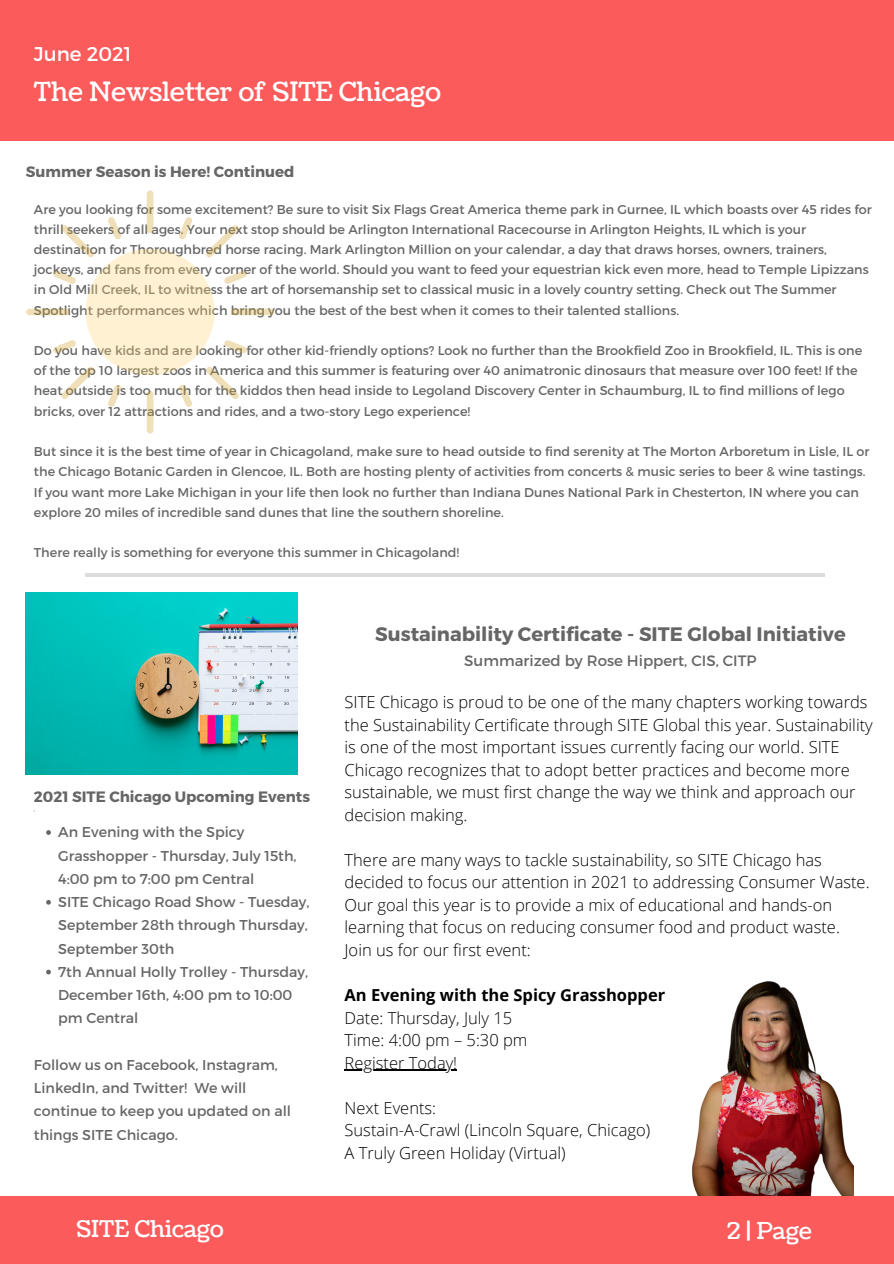
<style>
.page{position:relative;width:894px;height:1264px;background:#fff}
.page>*{position:absolute;margin:0;border:0;box-sizing:border-box;transform-origin:0 0}
.t1{font:26.55px "Coustard";color:#fff}
.t2{font:23.25px "Coustard";color:#fff}
.t3{font:19.8px "Montserrat";color:#fff}
.t4{font:700 19.5px "Montserrat";color:#666}
.t5{font:300 16.5px/22.5px "Open Sans";color:#000}
.t6{font:700 16.5px "Open Sans";color:#000}
.t7{font:700 15px "Montserrat";color:#666}
.t8{font:15px "Montserrat";color:#666}
.t9{font:14.25px/23.2px "Montserrat";color:#666}
.t10{font:12.75px/20.2px "Montserrat";color:#666}
.t11{font:4.95px "Montserrat";color:#666}
</style>
<div class="page">
<div style="left:0;top:0;width:893px;height:140px;background:#fc5b5b"></div>
<div style="left:0;top:1195px;width:893px;height:68px;background:#fc5b5b"></div>
<img style="left:26px;top:592px;width:271px;height:182px">
<svg style="left:46px;top:830px;width:5px;height:4px"></svg>
<svg style="left:46px;top:900px;width:5px;height:4px"></svg>
<svg style="left:46px;top:969px;width:5px;height:5px"></svg>
<hr style="left:344px;top:1069px;width:113px;height:1px;background:#000">
<svg style="left:26px;top:190px;width:248px;height:243px"></svg>
<hr style="left:85px;top:573px;width:739px;height:3px;background:#666">
<img style="left:692px;top:980px;width:161px;height:215px">
<p class="t3" style="left:34px;top:41px;width:99px">June 2021</p>
<p class="t1" style="left:34px;top:74px;width:408px">The Newsletter of SITE Chicago</p>
<p class="t7" style="left:26px;top:162px;width:270px">Summer Season is Here! Continued</p>
<p class="t10" style="left:34px;top:198px;width:839px">Are you looking for some excitement? Be sure to visit Six Flags Great America theme park in Gurnee, IL which boasts over 45 rides for thrill seekers of all ages. Your next stop should be Arlington International Racecourse in Arlington Heights, IL which is your destination for Thoroughbred horse racing. Mark Arlington Million on your calendar, a day that draws horses, owners, trainers, jockeys, and fans from every corner of the world. Should you want to feed your equestrian kick even more, head to Temple Lipizzans in Old Mill Creek, IL to witness the art of horsemanship set to classical music in a lovely country setting. Check out The Summer Spotlight performances which bring you the best of the best when it comes to their talented stallions.</p>
<p class="t10" style="left:34px;top:340px;width:829px">Do you have kids and are looking for other kid-friendly options? Look no further than the Brookfield Zoo in Brookfield, IL. This is one of the top 10 largest zoos in America and this summer is featuring over 40 animatronic dinosaurs that measure over 100 feet! If the heat outside is too much for the kiddos then head inside to Legoland Discovery Center in Schaumburg, IL to find millions of lego bricks, over 12 attractions and rides, and a two-story Lego experience!</p>
<p class="t10" style="left:34px;top:441px;width:836px">But since it is the best time of year in Chicagoland, make sure to head outside to find serenity at The Morton Arboretum in Lisle, IL or the Chicago Botanic Garden in Glencoe, IL. Both are hosting plenty of activities from concerts &amp; music series to beer &amp; wine tastings.<br>If you want more Lake Michigan in your life then look no further than Indiana Dunes National Park in Chesterton, IN where you can explore 20 miles of incredible sand dunes that line the southern shoreline.</p>
<p class="t10" style="left:34px;top:542px;width:426px">There really is something for everyone this summer in Chicagoland!</p>
<p class="t7" style="left:34px;top:786px;width:278px">2021 SITE Chicago Upcoming Events</p>
<p class="t11" style="left:34px;top:807px;width:3px">:</p>
<p class="t9" style="left:58px;top:819px;width:240px">An Evening with the Spicy<br>Grasshopper - Thursday, July 15th,<br>4:00 pm to 7:00 pm Central</p>
<p class="t9" style="left:58px;top:889px;width:253px">SITE Chicago Road Show - Tuesday,<br>September 28th through Thursday,<br>September 30th</p>
<p class="t9" style="left:58px;top:959px;width:251px">7th Annual Holly Trolley - Thursday,<br>December 16th, 4:00 pm to 10:00 pm Central</p>
<p class="t9" style="left:34px;top:1052px;width:259px">Follow us on Facebook, Instagram,<br>LinkedIn, and Twitter! We will continue to keep you updated on all things SITE Chicago.</p>
<p class="t4" style="left:375px;top:621px;width:472px">Sustainability Certificate - SITE Global Initiative</p>
<p class="t8" style="left:464px;top:650px;width:294px">Summarized by Rose Hippert, CIS, CITP</p>
<p class="t5" style="left:344px;top:690px;width:529px">SITE Chicago is proud to be one of the many chapters working towards the Sustainability Certificate through SITE Global this year. Sustainability is one of the most important issues currently facing our world. SITE Chicago recognizes that to adopt better practices and become more sustainable, we must first change the way we think and approach our decision making.</p>
<p class="t5" style="left:344px;top:848px;width:526px">There are many ways to tackle sustainability, so SITE Chicago has decided to focus our attention in 2021 to addressing Consumer Waste.<br>Our goal this year is to provide a mix of educational and hands-on learning that focus on reducing consumer food and product waste.</p>
<p class="t5" style="left:344px;top:938px;width:188px">Join us for our first event:</p>
<p class="t6" style="left:344px;top:983px;width:322px">An Evening with the Spicy Grasshopper</p>
<p class="t5" style="left:344px;top:1005px;width:169px">Date: Thursday, July 15</p>
<p class="t5" style="left:344px;top:1028px;width:184px">Time: 4:00 pm – 5:30 pm</p>
<p class="t5" style="left:344px;top:1050px;width:114px">Register Today!</p>
<p class="t5" style="left:344px;top:1095px;width:93px">Next Events:</p>
<p class="t5" style="left:344px;top:1118px;width:307px">Sustain-A-Crawl (Lincoln Square, Chicago)</p>
<p class="t5" style="left:344px;top:1141px;width:222px">A Truly Green Holiday (Virtual)</p>
<p class="t2" style="left:77px;top:1213px;width:149px">SITE Chicago</p>
<p class="t2" style="left:726px;top:1214px;width:86px">2 | Page</p>
</div>
